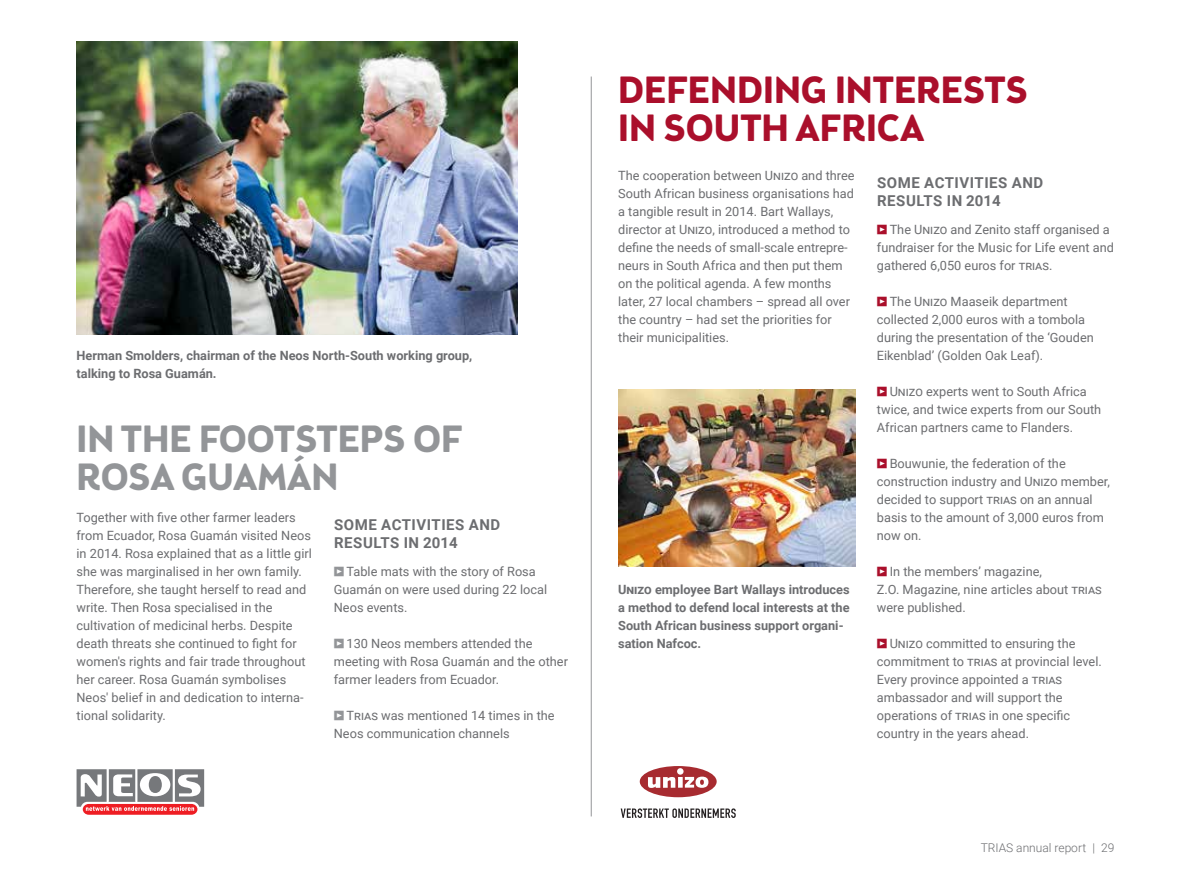
<style>
.page{position:relative;width:1191px;height:893px;background:#fff}
.page>*{position:absolute;margin:0;border:0;box-sizing:border-box;transform-origin:0 0}
.t1{font:700 37.5px/37.5px "Brooklyn Samuels Five";color:#aa0f2b}
.t2{font:700 37.5px/37.5px "Brooklyn Samuels Five";color:#939598}
.t3{font:700 15px/18px "Roboto";letter-spacing:.035em;color:#6c6d70}
.t4{font:12.75px/18px "Roboto";color:#6c6d70}
.t5{font:700 12.75px/18px "Roboto";color:#6c6d70}
.t6{font:300 12px "Roboto";color:#6c6d70}
.s1{font-family:"Meta Black Expert";color:#939598}
.s2{font-family:"Meta Black Expert";color:#aa0f2b}
</style>
<div class="page">
<div style="left:640px;top:766px;width:76px;height:31px;background:#a72b30;border-radius:50%"></div>
<svg style="left:648px;top:777px;width:27px;height:11px"></svg>
<div style="left:677px;top:768px;width:6px;height:7px;background:#fff;border-radius:50%"></div>
<svg style="left:678px;top:777px;width:4px;height:11px"></svg>
<svg style="left:685px;top:777px;width:23px;height:11px"></svg>
<svg style="left:620px;top:808px;width:115px;height:10px"></svg>
<svg style="left:77px;top:769px;width:127px;height:46px"></svg>
<img style="left:618px;top:389px;width:237px;height:178px">
<img style="left:77px;top:41px;width:440px;height:294px">
<hr style="left:591px;top:77px;width:1px;height:739px;background:#939598">
<p class="t5" style="left:77px;top:346px;width:397px">Herman Smolders, chairman of the Neos North-South working group, talking to Rosa Guamán.</p>
<h1 class="t2" style="left:77px;top:424px;width:388px">IN THE FOOTSTEPS OF<br>ROSA GUAMÁN</h1>
<p class="t4" style="left:77px;top:508px;width:237px">Together with five other farmer leaders from Ecuador, Rosa Guamán visited Neos in 2014. Rosa explained that as a little girl she was marginalised in her own family.<br>Therefore, she taught herself to read and write. Then Rosa specialised in the cultivation of medicinal herbs. Despite death threats she continued to fight for women's rights and fair trade throughout her career. Rosa Guamán symbolises Neos' belief in and dedication to interna&shy;tional solidarity.</p>
<p class="t3" style="left:334px;top:515px;width:167px">SOME ACTIVITIES AND<br>RESULTS IN 2014</p>
<p class="t4" style="left:334px;top:562px;width:215px"><span class="s1">Z</span> Table mats with the story of Rosa<br>Guamán on were used during 22 local<br>Neos events.</p>
<p class="t4" style="left:334px;top:634px;width:236px"><span class="s1">Z</span> 130 Neos members attended the meeting with Rosa Guamán and the other farmer leaders from Ecuador.</p>
<p class="t4" style="left:334px;top:706px;width:222px"><span class="s1">Z</span> Trias was mentioned 14 times in the<br>Neos communication channels</p>
<h1 class="t1" style="left:618px;top:75px;width:411px">DEFENDING INTERESTS<br>IN SOUTH AFRICA</h1>
<p class="t4" style="left:618px;top:166px;width:238px">The cooperation between Unizo and three South African business organisations had a tangible result in 2014. Bart Wallays, director at Unizo, introduced a method to define the needs of small-scale entrepre&shy;neurs in South Africa and then put them on the political agenda. A few months later, 27 local chambers – spread all over the country – had set the priorities for their municipalities.</p>
<p class="t3" style="left:877px;top:173px;width:167px">SOME ACTIVITIES AND<br>RESULTS IN 2014</p>
<p class="t4" style="left:877px;top:220px;width:238px"><span class="s2">Z</span> The Unizo and Zenito staff organised a fundraiser for the Music for Life event and gathered 6,050 euros for trias.</p>
<p class="t4" style="left:877px;top:292px;width:218px"><span class="s2">Z</span> The Unizo Maaseik department collected 2,000 euros with a tombola during the presentation of the ‘Gouden Eikenblad’ (Golden Oak Leaf).</p>
<p class="t4" style="left:877px;top:382px;width:226px"><span class="s2">Z</span> Unizo experts went to South Africa twice, and twice experts from our South<br>African partners came to Flanders.</p>
<p class="t4" style="left:877px;top:454px;width:234px"><span class="s2">Z</span> Bouwunie, the federation of the construction industry and Unizo member, decided to support trias on an annual basis to the amount of 3,000 euros from now on.</p>
<p class="t4" style="left:877px;top:562px;width:226px"><span class="s2">Z</span> In the members’ magazine,<br>Z.O. Magazine, nine articles about trias were published.</p>
<p class="t4" style="left:877px;top:634px;width:226px"><span class="s2">Z</span> Unizo committed to ensuring the commitment to trias at provincial level.<br>Every province appointed a trias ambassador and will support the operations of trias in one specific country in the years ahead.</p>
<p class="t5" style="left:618px;top:580px;width:233px">Unizo employee Bart Wallays introduces a method to defend local interests at the South African business support organi&shy;sation Nafcoc.</p>
<p class="t6" style="left:980px;top:839px;width:135px">TRIAS annual report | 29</p>
</div>
